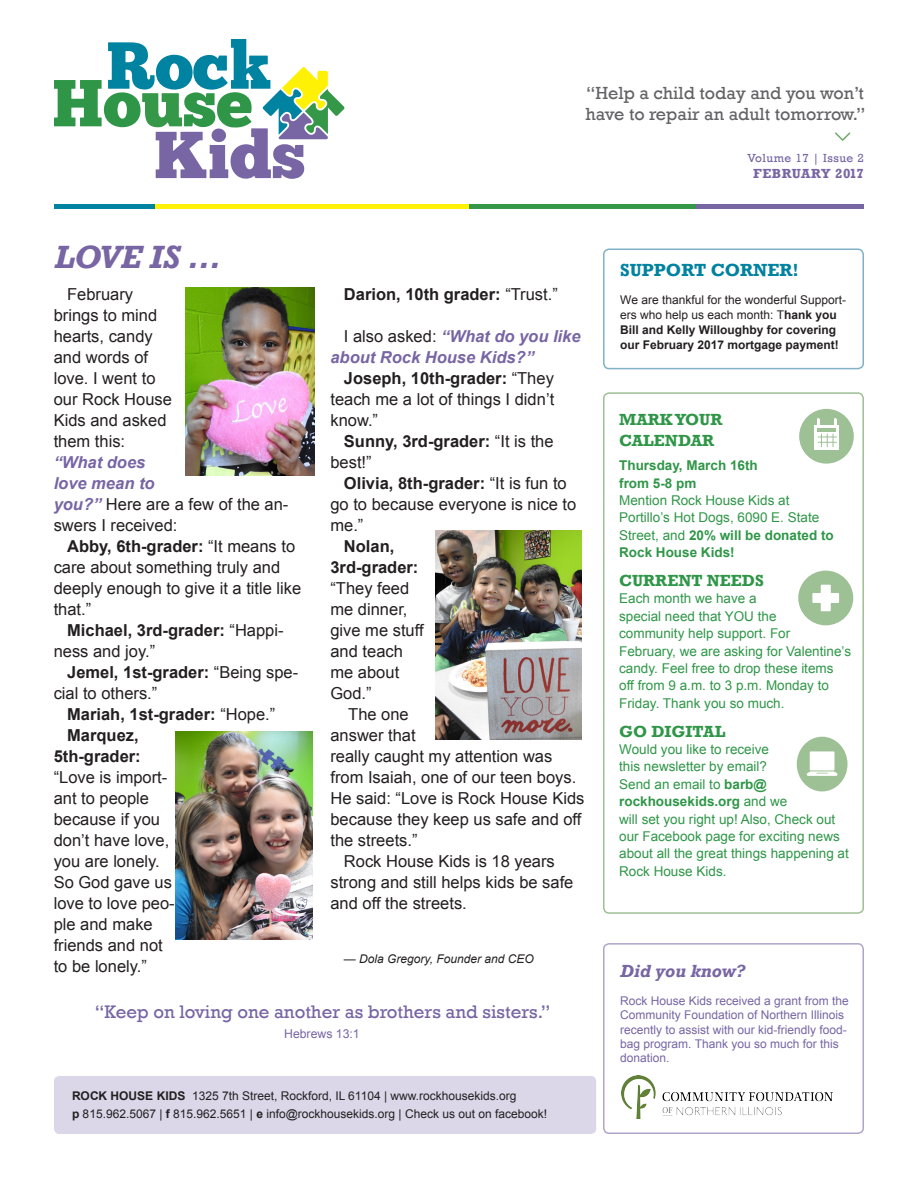
<style>
.page{position:relative;width:918px;height:1188px;background:#fff}
.page>*{position:absolute;margin:0;border:0;box-sizing:border-box;transform-origin:0 0}
.News_Headline{font:italic 700 33px "Rockwell";color:#7765a4}
.verse{font:18.6px "Rockwell";color:#7765a4}
.t1{font:18px/21.6px "Rockwell";color:#636366}
.Headline{font:700 18px "Rockwell";color:#0082a1}
.Headline-2{font:italic 700 18px "Rockwell";color:#7765a4}
.News_Body{font:16.5px/21px "Arial";color:#231f20}
.News_Body-2{font:700 16.5px/21px "Arial";color:#231f20}
.News_Body-3{font:italic 700 16.5px/21px "Arial";color:#7765a4}
.RIght_Rail_Headline{font:700 16.5px/21px "Rockwell";color:#2f9648}
.t2{font:13.5px/17.4px "Arial";color:#2f9648}
.t3{font:700 13.5px/17.4px "Arial";color:#2f9648}
.t4{font:700 13.5px "Rockwell";letter-spacing:.03em;color:#7765a4}
.verse-2{font:12.3px "Arial";color:#7765a4}
.Headline-3{font:12px/14.4px "Arial";color:#7765a4}
.t5{font:12px/17.4px "Arial";color:#231f20}
.Headline-4{font:700 12px/15px "Arial";color:#231f20}
.News_Body-4{font:italic 12px "Arial";color:#231f20}
.t6{font:12px "Rockwell";letter-spacing:.04em;color:#7765a4}
.s1{font-weight:700;font-style:italic;color:#7765a4}
.s2{font-weight:700}
.s3{font-weight:400}
.s4{font-weight:400;font-style:normal;color:#231f20}
</style>
<div class="page">
<div style="left:696px;top:204px;width:168px;height:5px;background:#7765a4"></div>
<svg style="left:54px;top:39px;width:291px;height:140px"></svg>
<div style="left:469px;top:204px;width:227px;height:5px;background:#359748"></div>
<div style="left:154px;top:204px;width:315px;height:5px;background:#fff106"></div>
<div style="left:54px;top:204px;width:100px;height:5px;background:#0082a1"></div>
<svg style="left:835px;top:132px;width:16px;height:9px"></svg>
<div style="left:54px;top:1076px;width:542px;height:58px;background:#dbd6e8;border-radius:5px"></div>
<div style="left:603px;top:392px;width:261px;height:522px;border:2px solid #9dc095;border-radius:5px"></div>
<div style="left:603px;top:943px;width:261px;height:191px;border:2px solid #afa5cb;border-radius:5px"></div>
<div style="left:603px;top:249px;width:261px;height:120px;border:2px solid #80b1c6;border-radius:5px"></div>
<svg style="left:797px;top:737px;width:51px;height:54px"></svg>
<svg style="left:798px;top:571px;width:55px;height:54px"></svg>
<img style="left:186px;top:288px;width:129px;height:188px">
<img style="left:175px;top:731px;width:137px;height:209px">
<img style="left:436px;top:530px;width:146px;height:210px">
<img style="left:622px;top:1076px;width:211px;height:42px">
<div style="left:799px;top:409px;width:55px;height:55px;background:#9dc095;border-radius:50%"></div>
<svg style="left:817px;top:418px;width:2px;height:7px"></svg>
<svg style="left:834px;top:418px;width:2px;height:7px"></svg>
<div style="left:814px;top:425px;width:25px;height:25px;background:#fff"></div>
<hr style="left:818px;top:428px;width:18px;height:4px;background:#9dc095">
<svg style="left:818px;top:434px;width:19px;height:13px"></svg>
<p class="t1" style="left:585px;top:82px;width:282px">“Help a child today and you won’t have to repair an adult tomorrow.”</p>
<p class="t6" style="left:748px;top:151px;width:118px">Volume 17 | Issue 2</p>
<p class="t4" style="left:753px;top:165px;width:112px">FEBRUARY 2017</p>
<p class="News_Headline" style="left:54px;top:238px;width:168px">LOVE IS ...</p>
<p class="News_Body" style="left:54px;top:284px;width:236px;text-indent:14px">February<br>brings to mind<br>hearts, candy<br>and words of<br>love. I went to<br>our Rock House<br>Kids and asked<br>them this:<br><span class="s1">“What does<br>love mean to<br>you?”</span> Here are a few of the an&shy;swers I received:</p>
<p class="News_Body" style="left:54px;top:536px;width:249px;text-indent:14px"><span class="s2">Abby, 6th-grader:</span> “It means to care about something truly and deeply enough to give it a title like that.”</p>
<p class="News_Body-2" style="left:54px;top:620px;width:231px;text-indent:14px">Michael, 3rd-grader: <span class="s3">“Happi&shy;ness and joy.”</span></p>
<p class="News_Body" style="left:54px;top:662px;width:246px;text-indent:14px"><span class="s2">Jemel, 1st-grader:</span> “Being spe&shy;cial to others.”</p>
<p class="News_Body-2" style="left:67px;top:704px;width:210px">Mariah, 1st-grader: <span class="s3">“Hope.”</span></p>
<p class="News_Body" style="left:54px;top:725px;width:123px;text-indent:14px"><span class="s2">Marquez,<br>5th-grader: </span>“Love is import&shy;ant to people because if you don’t have love, you are lonely.<br>So God gave us love to love peo&shy;ple and make friends and not to be lonely.”</p>
<p class="News_Body-2" style="left:344px;top:284px;width:215px">Darion, 10th grader: <span class="s3">“Trust.”</span></p>
<p class="News_Body-3" style="left:330px;top:326px;width:252px;text-indent:14px"><span class="s4">I also asked:</span> “What do you like about Rock House Kids?”</p>
<p class="News_Body" style="left:330px;top:368px;width:225px;text-align:justify;text-indent:14px"><span class="s2">Joseph, 10th-grader:</span> “They teach me a lot of things I didn’t know.”</p>
<p class="News_Body-2" style="left:330px;top:431px;width:225px;text-indent:14px">Sunny, 3rd-grader: <span class="s3">“It is the best!”</span></p>
<p class="News_Body" style="left:330px;top:473px;width:247px;text-indent:14px"><span class="s2">Olivia, 8th-grader:</span> “It is fun to go to because everyone is nice to me.”</p>
<p class="News_Body" style="left:330px;top:536px;width:95px;text-indent:14px"><span class="s2">Nolan,<br>3rd-grader: </span>“They feed me dinner, give me stuff and teach me about<br>God.”</p>
<p class="News_Body" style="left:330px;top:704px;width:256px;text-indent:18px">The one<br>answer that<br>really caught my attention was from Isaiah, one of our teen boys.<br>He said: “Love is Rock House Kids because they keep us safe and off the streets.”</p>
<p class="News_Body" style="left:330px;top:851px;width:245px;text-indent:14px">Rock House Kids is 18 years strong and still helps kids be safe and off the streets.</p>
<p class="News_Body-4" style="left:344px;top:952px;width:191px">— Dola Gregory, Founder and CEO</p>
<p class="verse" style="left:95px;top:1001px;width:457px">“Keep on loving one another as brothers and sisters.”</p>
<p class="verse-2" style="left:284px;top:1027px;width:77px">Hebrews 13:1</p>
<p class="t5" style="left:72px;top:1088px;width:477px"><span class="s2">ROCK HOUSE KIDS</span> 1325 7th Street, Rockford, IL 61104 | www.rockhousekids.org<br><span class="s2">p</span> 815.962.5067 | <span class="s2">f</span> 815.962.5651 | <span class="s2">e</span> info@rockhousekids.org | Check us out on facebook!</p>
<p class="Headline" style="left:620px;top:259px;width:180px">SUPPORT CORNER!</p>
<p class="Headline-4" style="left:620px;top:293px;width:227px"><span class="s3">We are thankful for the wonderful Support&shy;ers who help us each month: T</span>hank you Bill and Kelly Willoughby for covering our February 2017 mortgage payment!</p>
<p class="RIght_Rail_Headline" style="left:619px;top:409px;width:105px">MARK YOUR<br>CALENDAR</p>
<p class="t3" style="left:619px;top:457px;width:140px">Thursday, March 16th from 5-8 pm</p>
<p class="t2" style="left:619px;top:492px;width:172px">Mention Rock House Kids at</p>
<p class="t2" style="left:619px;top:509px;width:216px">Portillo’s Hot Dogs, 6090 E. State<br>Street, and <span class="s2">20% will be donated to<br>Rock House Kids!</span></p>
<p class="RIght_Rail_Headline" style="left:619px;top:570px;width:146px">CURRENT NEEDS</p>
<p class="t2" style="left:619px;top:590px;width:233px">Each month we have a<br>special need that YOU the<br>community help support. For<br>February, we are asking for Valentine’s candy. Feel free to drop these items off from 9 a.m. to 3 p.m. Monday to<br>Friday. Thank you so much.</p>
<p class="RIght_Rail_Headline" style="left:619px;top:721px;width:108px">GO DIGITAL</p>
<p class="t2" style="left:619px;top:741px;width:231px">Would you like to receive<br>this newsletter by email?<br>Send an email to <span class="s2">barb@ rockhousekids.org</span> and we<br>will set you right up! Also, Check out our Facebook page for exciting news about all the great things happening at<br>Rock House Kids.</p>
<p class="Headline-2" style="left:620px;top:960px;width:126px">Did you know?</p>
<p class="Headline-3" style="left:620px;top:993px;width:230px">Rock House Kids received a grant from the Community Foundation of Northern Illinois recently to assist with our kid-friendly food&shy;bag program. Thank you so much for this donation.</p>
</div>
